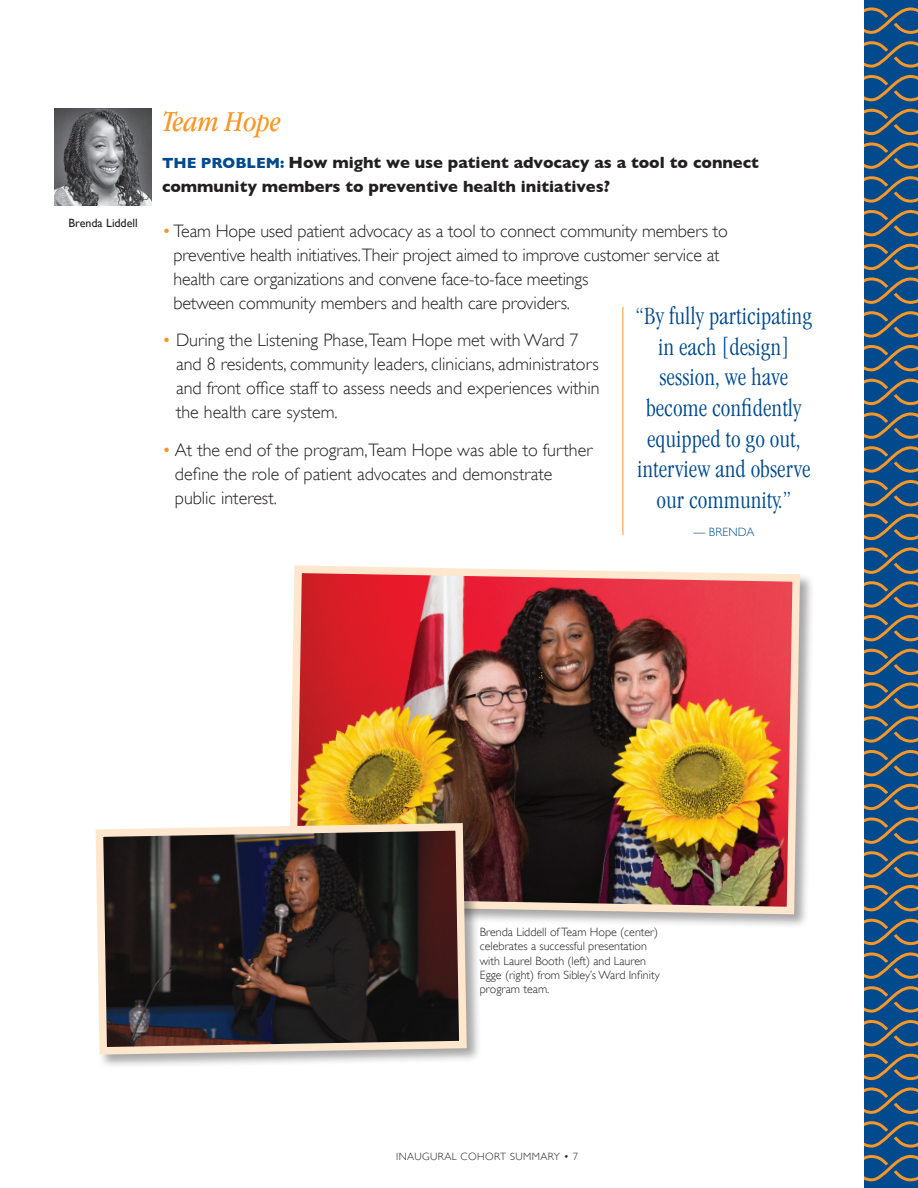
<style>
.page{position:relative;width:918px;height:1188px;background:#fff}
.page>*{position:absolute;margin:0;border:0;box-sizing:border-box;transform-origin:0 0}
.t1{font:italic condensed 30px "Garamond IT Cby BT";color:#f79727}
.t2{font:300 condensed 25.5px/30.6px "Garamond IT Cby BT";color:#004a8d;text-align:center}
.t3{font:300 18px/24px "Gill Sans";color:#231f20}
.t4{font:700 16.5px/24px "Gill Sans";color:#231f20}
.t5{font:300 12px/14.4px "Gill Sans";color:#231f20}
.t6{font:12px "Gill Sans";color:#231f20}
.t7{font:300 12px "Gill Sans";letter-spacing:.01em;color:#004a8d}
.t8{font:300 10.5px "Gill Sans";letter-spacing:.04em;color:#231f20}
.s1{font-size:15px;color:#004a8d}
.s2{color:#f79727}
</style>
<div class="page">
<svg style="left:864px;top:6px;width:54px;height:1177px;background:#2e5879"></svg>
<img style="left:54px;top:108px;width:98px;height:98px">
<div style="left:287px;top:564px;width:528px;height:365px;background:#231f20;opacity:.4"></div>
<img style="left:287px;top:564px;width:517px;height:354px">
<div style="left:94px;top:822px;width:387px;height:247px;background:#231f20;opacity:.4"></div>
<svg style="left:94px;top:819px;width:377px;height:239px;background:#4a403d"></svg>
<hr style="left:622px;top:307px;width:1px;height:228px;background:#f79727">
<p class="t6" style="left:69px;top:216px;width:71px">Brenda Liddell</p>
<p class="t1" style="left:162px;top:105px;width:120px">Team Hope</p>
<p class="t4" style="left:162px;top:151px;width:598px"><span class="s1">THE PROBLEM:</span> How might we use patient advocacy as a tool to connect community members to preventive health initiatives?</p>
<p class="t3" style="left:173px;top:219px;width:556px;text-indent:-11px"><span class="s2">•</span>Team Hope used patient advocacy as a tool to connect community members to preventive health initiatives.Their project aimed to improve customer service at health care organizations and convene face-to-face meetings<br>between community members and health care providers.</p>
<p class="t3" style="left:176px;top:328px;width:425px;text-indent:-14px"><span class="s2">•</span> During the Listening Phase,Team Hope met with Ward 7 and 8 residents, community leaders, clinicians, administrators and front office staff to assess needs and experiences within the health care system.</p>
<p class="t3" style="left:175px;top:438px;width:419px;text-indent:-13px"><span class="s2">•</span> At the end of the program,Team Hope was able to further define the role of patient advocates and demonstrate public interest.</p>
<p class="t2" style="left:635px;top:301px;width:178px">“By fully participating in each [design] session, we have become confidently equipped to go out, interview and observe our community.”</p>
<p class="t7" style="left:693px;top:525px;width:62px">— BRENDA</p>
<p class="t5" style="left:480px;top:925px;width:181px">Brenda Liddell of Team Hope (center) celebrates a successful presentation with Laurel Booth (left) and Lauren Egge (right) from Sibley’s Ward Infinity program team.</p>
<p class="t8" style="left:396px;top:1151px;width:183px">INAUGURAL COHORT SUMMARY • 7</p>
</div>
